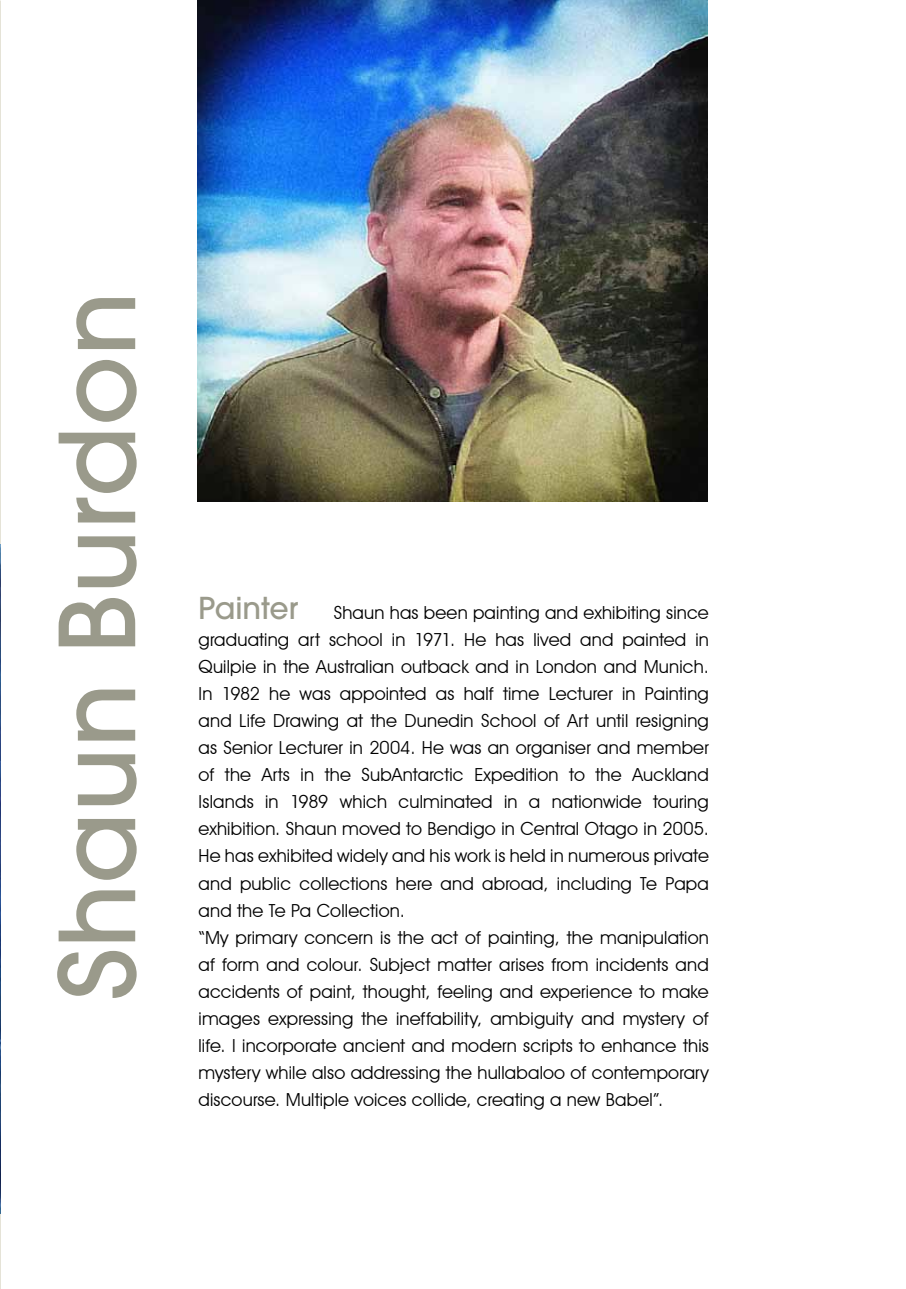
<style>
.page{position:relative;width:906px;height:1289px;background:#fff}
.page>*{position:absolute;margin:0;border:0;box-sizing:border-box;transform-origin:0 0}
.t1{font:500 103.5px "Avant Garde";color:#9a9a8b}
.t2{font:500 30px "Avant Garde";color:#9a9a8b}
.t3{font:18px/27px "Avant Garde IT Cby BT";letter-spacing:.01em;color:#000}
</style>
<div class="page">
<img style="left:0;top:544px;width:1px;height:669px">
<img style="left:197px;top:1px;width:511px;height:500px">
<h1 class="t1" style="left:34px;top:999px;width:710px;rotate:-90deg">Shaun Burdon</h1>
<h2 class="t2" style="left:198px;top:590px;width:101px">Painter</h2>
<p class="t3" style="left:198px;top:599px;width:512px;text-indent:135px">Shaun has been painting and exhibiting since graduating art school in 1971. He has lived and painted in Quilpie in the Australian outback and in London and Munich.<br>In 1982 he was appointed as half time Lecturer in Painting and Life Drawing at the Dunedin School of Art until resigning as Senior Lecturer in 2004. He was an organiser and member of the Arts in the SubAntarctic Expedition to the Auckland Islands in 1989 which culminated in a nationwide touring exhibition. Shaun moved to Bendigo in Central Otago in 2005.<br>He has exhibited widely and his work is held in numerous private and public collections here and abroad, including Te Papa and the Te Pa Collection.<br>“My primary concern is the act of painting, the manipulation af form and colour. Subject matter arises from incidents and accidents of paint, thought, feeling and experience to make images expressing the ineffability, ambiguity and mystery of life. I incorporate ancient and modern scripts to enhance this mystery while also addressing the hullabaloo of contemporary discourse. Multiple voices collide, creating a new Babel”.</p>
</div>
